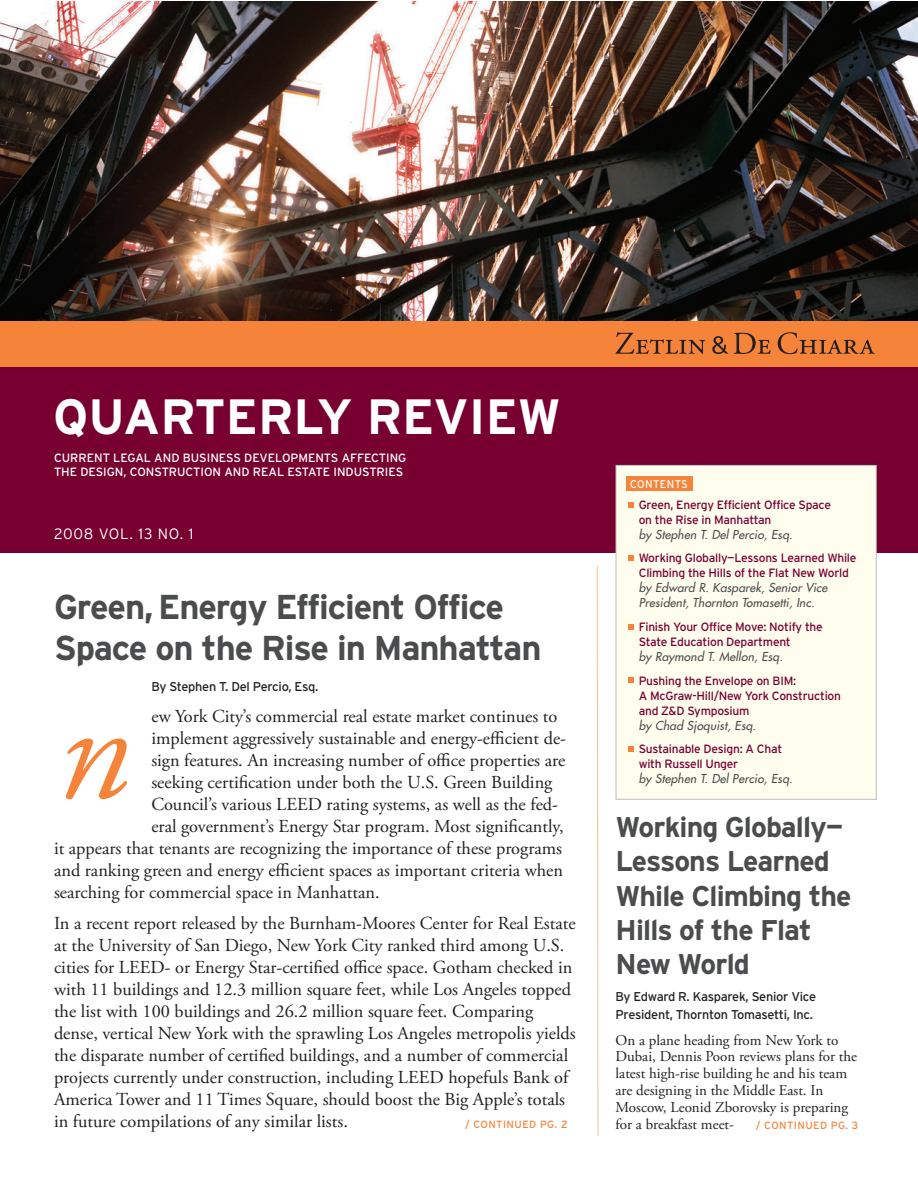
<style>
.page{position:relative;width:918px;height:1188px;background:#fff}
.page>*{position:absolute;margin:0;border:0;box-sizing:border-box;transform-origin:0 0}
.t1{font:italic 144px "Adobe Garamond Pro";color:#f5843a}
.t2{font:700 49.5px "Interstate";color:#fff}
.t3{font:700 34.5px/40.5px "Interstate";letter-spacing:-.03em;color:#4b4c4d}
.t4{font:700 28.5px/34.5px "Interstate";letter-spacing:-.03em;color:#4b4c4d}
.t5{font:18.3px/22px "Adobe Garamond Pro";color:#231f20}
.t6{font:15px/16.8px "Adobe Garamond Pro";color:#231f20}
.t7{font:300 15px "Interstate";letter-spacing:.05em;color:#fff}
.t8{font:12.75px/18px "Interstate";letter-spacing:-.02em;color:#231f20}
.t9{font:12px/15px "Interstate";letter-spacing:-.02em;color:#780031}
.t10{font:italic 12px/15px "Futura";color:#4b4c4d}
.t11{font:12px/14.4px "Interstate";color:#fff}
.t12{font:11.25px "Interstate";letter-spacing:.04em;color:#fff;scale:.94 1}
.t13{font:10.5px "Interstate";letter-spacing:.04em;color:#f5843a}
</style>
<div class="page">
<svg style="left:597px;top:565px;width:1px;height:571px"></svg>
<div style="left:0;top:364px;width:918px;height:190px;background:#780031"></div>
<img style="left:0;top:2px;width:918px;height:319px">
<div style="left:0;top:321px;width:918px;height:45px;background:#f5843a"></div>
<svg style="left:615px;top:332px;width:90px;height:22px"></svg>
<svg style="left:712px;top:336px;width:16px;height:18px"></svg>
<svg style="left:734px;top:333px;width:37px;height:21px"></svg>
<svg style="left:778px;top:332px;width:97px;height:22px"></svg>
<div style="left:616px;top:466px;width:260px;height:333px;background:#fffdee"></div>
<div style="left:616px;top:465px;width:261px;height:335px;border:1px solid #bcbdc0"></div>
<svg style="left:628px;top:746px;width:5px;height:6px"></svg>
<svg style="left:628px;top:678px;width:5px;height:5px"></svg>
<svg style="left:628px;top:624px;width:5px;height:5px"></svg>
<svg style="left:628px;top:556px;width:5px;height:5px"></svg>
<svg style="left:628px;top:502px;width:5px;height:5px"></svg>
<div style="left:627px;top:477px;width:66px;height:14px;background:#f5843a"></div>
<h2 class="t2" style="left:53px;top:398px;width:509px">QUARTERLY REVIEW</h2>
<p class="t11" style="left:54px;top:452px;width:354px">CURRENT LEGAL AND BUSINESS DEVELOPMENTS AFFECTING<br>THE DESIGN, CONSTRUCTION AND REAL ESTATE INDUSTRIES</p>
<p class="t12" style="left:630px;top:480px;width:63px">CONTENTS</p>
<p class="t9" style="left:639px;top:498px;width:194px">Green, Energy Efficient Office Space on the Rise in Manhattan</p>
<p class="t10" style="left:639px;top:527px;width:158px">by Stephen T. Del Percio, Esq.</p>
<p class="t9" style="left:639px;top:552px;width:219px">Working Globally—Lessons Learned While<br>Climbing the Hills of the Flat New World</p>
<p class="t10" style="left:639px;top:581px;width:192px">by Edward R. Kasparek, Senior Vice<br>President, Thornton Tomasetti, Inc.</p>
<p class="t9" style="left:639px;top:620px;width:186px">Finish Your Office Move: Notify the<br>State Education Department</p>
<p class="t10" style="left:639px;top:649px;width:148px">by Raymond T. Mellon, Esq.</p>
<p class="t9" style="left:639px;top:674px;width:204px">Pushing the Envelope on BIM:<br>A McGraw-Hill/New York Construction and Z&amp;D Symposium</p>
<p class="t10" style="left:639px;top:718px;width:121px">by Chad Sjoquist, Esq.</p>
<p class="t9" style="left:639px;top:742px;width:145px">Sustainable Design: A Chat with Russell Unger</p>
<p class="t10" style="left:639px;top:772px;width:158px">by Stephen T. Del Percio, Esq.</p>
<p class="t7" style="left:54px;top:528px;width:141px">2008 VOL. 13 NO. 1</p>
<h3 class="t3" style="left:54px;top:590px;width:489px">Green, Energy Efficient Office<br>Space on the Rise in Manhattan</h3>
<p class="t8" style="left:151px;top:678px;width:169px">By Stephen T. Del Percio, Esq.</p>
<p class="t5" style="left:151px;top:706px;width:407px">ew York City’s commercial real estate market continues to</p>
<p class="t5" style="left:151px;top:728px;width:416px">implement aggressively sustainable and energy-efficient de-</p>
<p class="t5" style="left:151px;top:750px;width:415px">sign features. An increasing number of office properties are</p>
<p class="t5" style="left:151px;top:773px;width:403px">seeking certification under both the U.S. Green Building</p>
<p class="t5" style="left:151px;top:795px;width:408px">Council’s various LEED rating systems, as well as the fed-</p>
<p class="t5" style="left:151px;top:817px;width:414px">eral government’s Energy Star program. Most significantly,</p>
<p class="t5" style="left:54px;top:839px;width:510px">it appears that tenants are recognizing the importance of these programs</p>
<p class="t5" style="left:54px;top:861px;width:511px">and ranking green and energy efficient spaces as important criteria when</p>
<p class="t5" style="left:54px;top:883px;width:327px">searching for commercial space in Manhattan.</p>
<p class="t5" style="left:54px;top:913px;width:523px">In a recent report released by the Burnham-Moores Center for Real Estate at the University of San Diego, New York City ranked third among U.S. cities for LEED- or Energy Star-certified office space. Gotham checked in with 11 buildings and 12.3 million square feet, while Los Angeles topped the list with 100 buildings and 26.2 million square feet. Comparing dense, vertical New York with the sprawling Los Angeles metropolis yields the disparate number of certified buildings, and a number of commercial projects currently under construction, including LEED hopefuls Bank of America Tower and 11 Times Square, should boost the Big Apple’s totals in future compilations of any similar lists.</p>
<h1 class="t1" style="left:57px;top:694px;width:74px">n</h1>
<h3 class="t4" style="left:616px;top:812px;width:237px">Working Globally—<br>Lessons Learned<br>While Climbing the<br>Hills of the Flat<br>New World</h3>
<p class="t8" style="left:616px;top:989px;width:202px">By Edward R. Kasparek, Senior Vice<br>President, Thornton Tomasetti, Inc.</p>
<p class="t6" style="left:616px;top:1033px;width:243px">On a plane heading from New York to Dubai, Dennis Poon reviews plans for the latest high-rise building he and his team are designing in the Middle East. In Moscow, Leonid Zborovsky is preparing for a breakfast meet-</p>
<p class="t13" style="left:465px;top:1121px;width:104px">/ CONTINUED PG. 2</p>
<p class="t13" style="left:756px;top:1121px;width:104px">/ CONTINUED PG. 3</p>
</div>
